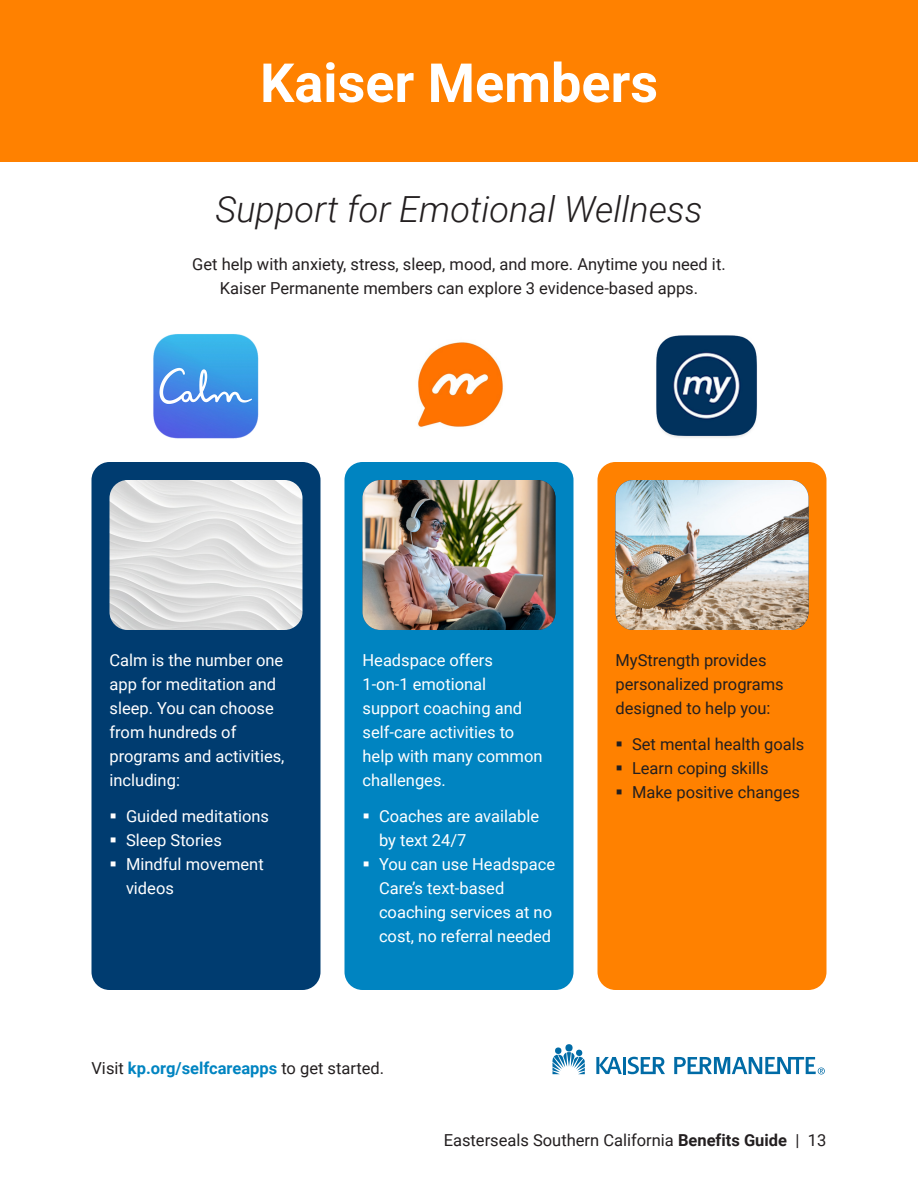
<style>
.page{position:relative;width:918px;height:1188px;background:#fff}
.page>*{position:absolute;margin:0;border:0;box-sizing:border-box;transform-origin:0 0}
.t1{font:700 54px "Roboto";color:#fff}
.Catchphrase{font:italic 300 36px "Roboto";color:#231f20}
.Body_Text__white{font:16.5px/24px "Roboto";color:#fff}
.Body_Text{font:16.5px/24px "Roboto";color:#231f20}
.Body_Text-2{font:700 16.5px "Roboto";color:#0084c1}
.s1{font-weight:400;color:#231f20}
.s2{font-weight:700}
</style>
<div class="page">
<div style="left:0;top:0;width:918px;height:162px;background:#ff8100"></div>
<div style="left:345px;top:462px;width:229px;height:528px;background:#0084c1;border-radius:18px"></div>
<div style="left:92px;top:462px;width:229px;height:528px;background:#003c70;border-radius:18px"></div>
<div style="left:597px;top:462px;width:230px;height:528px;background:#ff8100;border-radius:18px"></div>
<img style="left:110px;top:480px;width:193px;height:150px">
<img style="left:362px;top:480px;width:194px;height:150px">
<img style="left:615px;top:480px;width:193px;height:150px">
<img style="left:153px;top:334px;width:106px;height:105px">
<img style="left:418px;top:342px;width:85px;height:85px">
<img style="left:656px;top:335px;width:101px;height:103px">
<svg style="left:552px;top:1047px;width:33px;height:27px"></svg>
<div style="left:565px;top:1044px;width:8px;height:8px;background:#006ba6;border-radius:50%"></div>
<hr style="left:623px;top:1057px;width:3px;height:17px;background:#006ba6">
<svg style="left:596px;top:1057px;width:26px;height:17px"></svg>
<svg style="left:628px;top:1057px;width:37px;height:17px"></svg>
<svg style="left:674px;top:1057px;width:151px;height:17px"></svg>
<p class="t1" style="left:260px;top:45px;width:400px">Kaiser Members</p>
<p class="Catchphrase" style="left:215px;top:184px;width:489px">Support for Emotional Wellness</p>
<p class="Body_Text" style="left:192px;top:252px;width:535px;text-align:center">Get help with anxiety, stress, sleep, mood, and more. Anytime you need it.<br>Kaiser Permanente members can explore 3 evidence-based apps.</p>
<p class="Body_Text__white" style="left:110px;top:648px;width:177px">Calm is the number one app for meditation and sleep. You can choose from hundreds of programs and activities, including:</p>
<p class="Body_Text__white" style="left:126px;top:804px;width:145px">Guided meditations</p>
<p class="Body_Text__white" style="left:126px;top:828px;width:97px">Sleep Stories</p>
<p class="Body_Text__white" style="left:126px;top:852px;width:139px">Mindful movement videos</p>
<p class="Body_Text__white" style="left:363px;top:648px;width:182px">Headspace offers<br>1-on-1 emotional support coaching and self-care activities to help with many common challenges.</p>
<p class="Body_Text__white" style="left:379px;top:804px;width:162px">Coaches are available by text 24/7</p>
<p class="Body_Text__white" style="left:379px;top:852px;width:178px">You can use Headspace<br>Care’s text-based coaching services at no cost, no referral needed</p>
<p class="Body_Text-2" style="left:92px;top:1057px;width:292px"><span class="s1">Visit</span> kp.org/selfcareapps <span class="s1">to get started.</span></p>
<p class="Body_Text" style="left:615px;top:648px;width:170px">MyStrength provides personalized programs designed to help you:</p>
<p class="Body_Text" style="left:632px;top:732px;width:174px">Set mental health goals</p>
<p class="Body_Text" style="left:632px;top:756px;width:138px">Learn coping skills</p>
<p class="Body_Text" style="left:632px;top:780px;width:170px">Make positive changes</p>
<p class="Body_Text" style="left:444px;top:1128px;width:384px">Easterseals Southern California <span class="s2">Benefits Guide</span> | 13</p>
</div>
